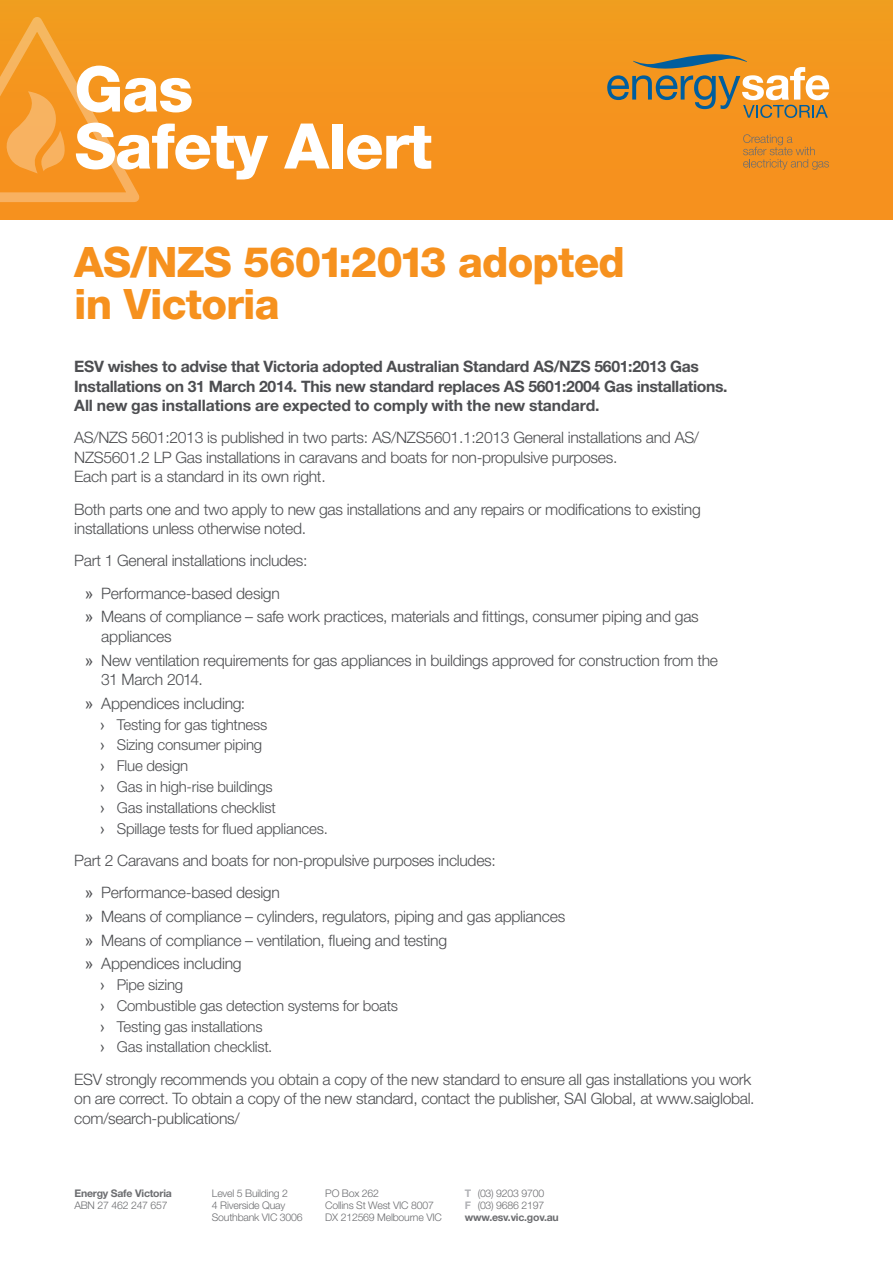
<style>
.page{position:relative;width:893px;height:1263px;background:#fff}
.page>*{position:absolute;margin:0;border:0;box-sizing:border-box;transform-origin:0 0}
.t1{font:800 63px/57px "Helvetica Neue LT Std";letter-spacing:-.02em;color:#fff}
.ESV_Heading{font:800 42px/42px "Helvetica Neue LT Std";letter-spacing:-.02em;color:#f6911e}
.ESV_Body{font:300 15.75px/19.5px "Helvetica Neue LT Std";letter-spacing:-.02em;color:#4d4e51}
.ESV_Heading-2{font:700 15.75px/19.5px "Helvetica Neue LT Std";letter-spacing:-.02em;color:#4d4e51}
.ESV_Heading-3{font:300 15.75px/19.5px "Helvetica Neue LT Std";letter-spacing:-.02em;color:#4d4e51}
.t2{font:300 15px "Helvetica Neue LT Std";letter-spacing:-.015em;color:#4d4e51}
.ESV_AddressBlock{font:300 10.5px/12px "Helvetica Neue LT Std";letter-spacing:-.02em;color:#6c6d70}
.ESV_AddressBlock-2{font:700 10.5px/12px "Helvetica Neue LT Std";letter-spacing:-.02em;color:#6c6d70}
.s1{font-family:"Arial";font-weight:400}
.s2{font-weight:300}
.s3{font-weight:700;color:#b2b3b7}
.s4{font-weight:700}
</style>
<div class="page">
<div style="left:0;top:0;width:893px;height:219px;background:#f5931e"></div>
<svg style="left:0;top:17px;width:140px;height:185px"></svg>
<svg style="left:607px;top:54px;width:222px;height:64px"></svg>
<svg style="left:743px;top:134px;width:86px;height:36px"></svg>
<p class="t1" style="left:74px;top:60px;width:359px">Gas<br>Safety Alert</p>
<p class="ESV_Heading" style="left:74px;top:241px;width:552px">AS/NZS 5601:2013 adopted in Victoria</p>
<p class="ESV_Heading-2" style="left:74px;top:356px;width:655px">ESV wishes to advise that Victoria adopted Australian Standard AS/NZS 5601:2013 Gas<br>Installations on 31 March 2014. This new standard replaces AS 5601:2004 Gas installations.<br>All new gas installations are expected to comply with the new standard.</p>
<p class="ESV_Heading-3" style="left:74px;top:428px;width:626px">AS/NZS 5601:2013 is published in two parts: AS/NZS5601.1:2013 General installations and AS/<br>NZS5601.2 LP Gas installations in caravans and boats for non-propulsive purposes.<br>Each part is a standard in its own right.</p>
<p class="ESV_Body" style="left:74px;top:499px;width:628px">Both parts one and two apply to new gas installations and any repairs or modifications to existing installations unless otherwise noted.</p>
<p class="ESV_Body" style="left:74px;top:551px;width:235px">Part 1 General installations includes:</p>
<p class="ESV_Body" style="left:85px;top:583px;width:197px"><span class="s1">»</span> Performance-based design</p>
<p class="ESV_Body" style="left:101px;top:607px;width:599px;text-indent:-17px"><span class="s1">»</span> Means of compliance – safe work practices, materials and fittings, consumer piping and gas appliances</p>
<p class="ESV_Body" style="left:101px;top:650px;width:618px;text-indent:-17px"><span class="s1">»</span> New ventilation requirements for gas appliances in buildings approved for construction from the<br>31 March 2014.</p>
<p class="ESV_Body" style="left:85px;top:693px;width:162px"><span class="s1">»</span> Appendices including:</p>
<p class="t2" style="left:100px;top:715px;width:169px"><span class="s1">›</span> Testing for gas tightness</p>
<p class="t2" style="left:100px;top:736px;width:163px"><span class="s1">›</span> Sizing consumer piping</p>
<p class="t2" style="left:100px;top:757px;width:89px"><span class="s1">›</span> Flue design</p>
<p class="t2" style="left:100px;top:777px;width:174px"><span class="s1">›</span> Gas in high-rise buildings</p>
<p class="t2" style="left:100px;top:798px;width:177px"><span class="s1">›</span> Gas installations checklist</p>
<p class="t2" style="left:100px;top:819px;width:229px"><span class="s1">›</span> Spillage tests for flued appliances.</p>
<p class="ESV_Body" style="left:74px;top:850px;width:423px">Part 2 Caravans and boats for non-propulsive purposes includes:</p>
<p class="ESV_Body" style="left:85px;top:882px;width:197px"><span class="s1">»</span> Performance-based design</p>
<p class="ESV_Body" style="left:85px;top:906px;width:482px"><span class="s1">»</span> Means of compliance – cylinders, regulators, piping and gas appliances</p>
<p class="ESV_Body" style="left:85px;top:930px;width:364px"><span class="s1">»</span> Means of compliance – ventilation, flueing and testing</p>
<p class="ESV_Body" style="left:85px;top:953px;width:158px"><span class="s1">»</span> Appendices including</p>
<p class="t2" style="left:100px;top:975px;width:84px"><span class="s1">›</span> Pipe sizing</p>
<p class="t2" style="left:100px;top:996px;width:299px"><span class="s1">›</span> Combustible gas detection systems for boats</p>
<p class="t2" style="left:100px;top:1017px;width:164px"><span class="s1">›</span> Testing gas installations</p>
<p class="t2" style="left:100px;top:1038px;width:174px"><span class="s1">›</span> Gas installation checklist.</p>
<p class="ESV_Body" style="left:74px;top:1069px;width:682px">ESV strongly recommends you obtain a copy of the new standard to ensure all gas installations you work on are correct. To obtain a copy of the new standard, contact the publisher, SAI Global, at www.saiglobal. com/search-publications/</p>
<p class="ESV_AddressBlock-2" style="left:74px;top:1186px;width:99px">Energy Safe Victoria<br><span class="s2">ABN 27 462 247 657</span></p>
<p class="ESV_AddressBlock" style="left:212px;top:1186px;width:92px">Level 5 Building 2<br>4 Riverside Quay<br>Southbank VIC 3006</p>
<p class="ESV_AddressBlock" style="left:325px;top:1186px;width:118px">PO Box 262<br>Collins St West VIC 8007<br>DX 212569 Melbourne VIC</p>
<p class="ESV_AddressBlock" style="left:465px;top:1186px;width:95px"><span class="s3">T</span> (03) 9203 9700<br><span class="s3">F</span> (03) 9686 2197 <span class="s4">www.esv.vic.gov.au</span></p>
</div>
